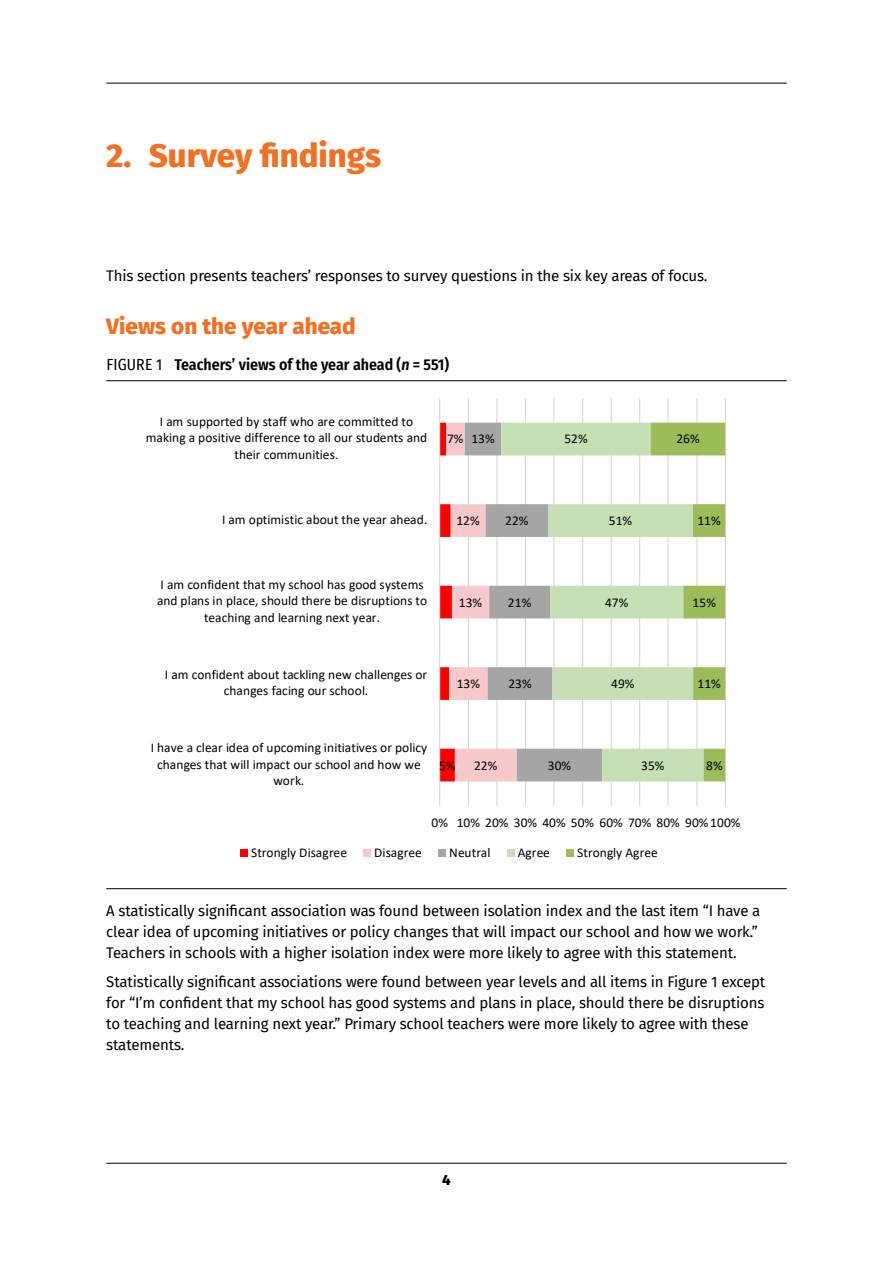
<style>
.page{position:relative;width:893px;height:1263px;background:#fff}
.page>*{position:absolute;margin:0;border:0;box-sizing:border-box;transform-origin:0 0}
.t1{font:800 33px "Fira Sans";color:#f36f21}
.t2{font:800 22.5px "Fira Sans";color:#f36f21}
.t3{font:600 15.75px "Fira Sans Condensed";color:#000}
.t4{font:15px/21px "Fira Sans";letter-spacing:-.01em;color:#000}
.t5{font:800 15px "Fira Sans";color:#000}
.t6{font:13.35px/16.5px "Calibri";letter-spacing:.005em;color:#000;text-align:center}
.s1{font-weight:400}
.s2{font-style:italic}
</style>
<div class="page">
<hr style="left:106px;top:83px;width:681px;height:1px;background:#000">
<hr style="left:106px;top:1163px;width:681px;height:1px;background:#000">
<hr style="left:106px;top:380px;width:681px;height:1px;background:#000">
<hr style="left:106px;top:888px;width:681px;height:1px;background:#000">
<svg style="left:240px;top:398px;width:486px;height:459px"></svg>
<h1 class="t1" style="left:106px;top:127px;width:276px">2. Survey findings</h1>
<p class="t4" style="left:106px;top:265px;width:603px">This section presents teachers’ responses to survey questions in the six key areas of focus.</p>
<h2 class="t2" style="left:106px;top:307px;width:251px">Views on the year ahead</h2>
<p class="t3" style="left:106px;top:352px;width:344px"><span class="s1">FIGURE 1</span> Teachers’ views of the year ahead (<span class="s2">n</span> = 551)</p>
<p class="t6" style="left:146px;top:413px;width:283px">I am supported by staff who are committed to making a positive difference to all our students and their communities.</p>
<p class="t6" style="left:447px;top:430px;width:18px">7%</p>
<p class="t6" style="left:471px;top:430px;width:25px">13%</p>
<p class="t6" style="left:564px;top:430px;width:25px">52%</p>
<p class="t6" style="left:676px;top:430px;width:25px">26%</p>
<p class="t6" style="left:222px;top:511px;width:207px">I am optimistic about the year ahead.</p>
<p class="t6" style="left:456px;top:512px;width:25px">12%</p>
<p class="t6" style="left:505px;top:512px;width:25px">22%</p>
<p class="t6" style="left:157px;top:576px;width:272px">I am confident that my school has good systems and plans in place, should there be disruptions to teaching and learning next year.</p>
<p class="t6" style="left:459px;top:594px;width:25px">13%</p>
<p class="t6" style="left:508px;top:594px;width:25px">21%</p>
<p class="t6" style="left:165px;top:666px;width:264px">I am confident about tackling new challenges or changes facing our school.</p>
<p class="t6" style="left:457px;top:675px;width:25px">13%</p>
<p class="t6" style="left:508px;top:675px;width:25px">23%</p>
<p class="t6" style="left:151px;top:739px;width:278px">I have a clear idea of upcoming initiatives or policy changes that will impact our school and how we work.</p>
<p class="t6" style="left:439px;top:757px;width:18px">5%</p>
<p class="t6" style="left:474px;top:757px;width:25px">22%</p>
<p class="t6" style="left:548px;top:757px;width:25px">30%</p>
<p class="t6" style="left:609px;top:512px;width:25px">51%</p>
<p class="t6" style="left:697px;top:512px;width:25px">11%</p>
<p class="t6" style="left:605px;top:594px;width:25px">47%</p>
<p class="t6" style="left:693px;top:594px;width:25px">15%</p>
<p class="t6" style="left:611px;top:675px;width:25px">49%</p>
<p class="t6" style="left:698px;top:675px;width:25px">11%</p>
<p class="t6" style="left:641px;top:757px;width:25px">35%</p>
<p class="t6" style="left:706px;top:757px;width:18px">8%</p>
<p class="t6" style="left:432px;top:814px;width:310px">0% 10% 20% 30% 40% 50% 60% 70% 80% 90%100%</p>
<p class="t6" style="left:251px;top:843px;width:98px">Strongly Disagree</p>
<p class="t6" style="left:374px;top:843px;width:49px">Disagree</p>
<p class="t6" style="left:449px;top:843px;width:43px">Neutral</p>
<p class="t6" style="left:518px;top:843px;width:34px">Agree</p>
<p class="t6" style="left:577px;top:843px;width:82px">Strongly Agree</p>
<p class="t4" style="left:106px;top:900px;width:656px">A statistically significant association was found between isolation index and the last item “I have a clear idea of upcoming initiatives or policy changes that will impact our school and how we work.”<br>Teachers in schools with a higher isolation index were more likely to agree with this statement.</p>
<p class="t4" style="left:106px;top:971px;width:660px">Statistically significant associations were found between year levels and all items in Figure 1 except for “I’m confident that my school has good systems and plans in place, should there be disruptions to teaching and learning next year.” Primary school teachers were more likely to agree with these statements.</p>
<p class="t5" style="left:442px;top:1167px;width:10px">4</p>
</div>
